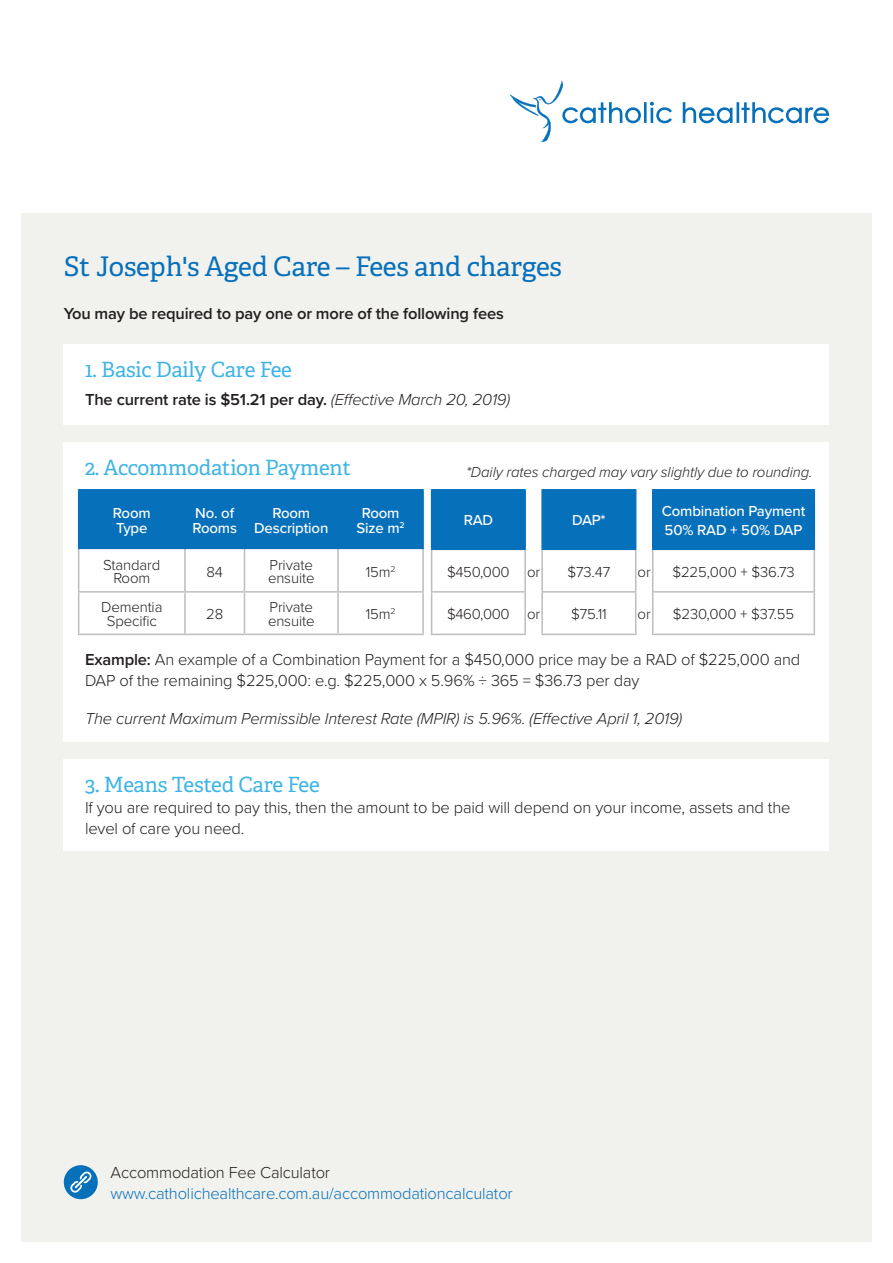
<style>
.page{position:relative;width:893px;height:1263px;background:#fff}
.page>*{position:absolute;margin:0;border:0;box-sizing:border-box;transform-origin:0 0}
.Body_Copy{font:27px "Adelle PE";letter-spacing:-.01em;color:#0770ba}
.Header_L3_Aqua_Bold{font:21px "Adelle PE";letter-spacing:-.015em;color:#3fb4e4}
.Section_Header{font:300 16.5px/21px "Proxima Nova";letter-spacing:-.01em;color:#231f20}
.Section_Header-2{font:600 16.5px "Proxima Nova";letter-spacing:-.01em;color:#231f20}
.Section_Header-3{font:italic 300 16.5px "Proxima Nova";letter-spacing:-.01em;color:#231f20}
.Body_Copy_11_14{font:300 16.5px "Proxima Nova";letter-spacing:-.01em;color:#0770ba}
.Body_Copy_11_14-2{font:300 16.5px "Proxima Nova";letter-spacing:-.01em;color:#231f20}
.Body_Copy-2{font:300 15px/13.5px "Proxima Nova";letter-spacing:-.01em;color:#231f20;text-align:center}
.Section_Header-4{font:500 15px/15px "Proxima Nova";letter-spacing:-.01em;color:#fff}
.Body_Copy-3{font:italic 300 15px "Proxima Nova";letter-spacing:-.01em;color:#231f20}
.Section_Header-5{font:300 15px "Proxima Nova";letter-spacing:-.01em;color:#231f20}
.s1{font-weight:300;font-style:italic}
.s2{font-weight:600}
</style>
<div class="page">
<div style="left:21px;top:213px;width:851px;height:1029px;background:#f1f1ee"></div>
<svg style="left:510px;top:81px;width:162px;height:61px"></svg>
<svg style="left:683px;top:102px;width:146px;height:21px"></svg>
<div style="left:64px;top:1165px;width:34px;height:34px;background:#0770ba;border-radius:50%"></div>
<svg style="left:70px;top:1171px;width:21px;height:21px"></svg>
<div style="left:64px;top:344px;width:765px;height:81px;background:#fff"></div>
<div style="left:64px;top:759px;width:765px;height:91px;background:#fff"></div>
<div style="left:64px;top:442px;width:765px;height:300px;background:#fff"></div>
<div style="left:79px;top:490px;width:735px;height:59px;background:#0770ba"></div>
<svg style="left:79px;top:549px;width:735px;height:85px"></svg>
<hr style="left:78px;top:549px;width:1px;height:42px;background:#bcbdc0">
<hr style="left:184px;top:549px;width:2px;height:42px;background:#bcbdc0">
<hr style="left:244px;top:549px;width:1px;height:42px;background:#bcbdc0">
<hr style="left:337px;top:549px;width:2px;height:42px;background:#bcbdc0">
<hr style="left:422px;top:549px;width:2px;height:42px;background:#bcbdc0">
<hr style="left:78px;top:591px;width:107px;height:2px;background:#bcbdc0">
<hr style="left:78px;top:593px;width:1px;height:41px;background:#bcbdc0">
<hr style="left:185px;top:591px;width:59px;height:2px;background:#bcbdc0">
<hr style="left:184px;top:593px;width:2px;height:41px;background:#bcbdc0">
<hr style="left:244px;top:591px;width:94px;height:2px;background:#bcbdc0">
<hr style="left:244px;top:593px;width:1px;height:41px;background:#bcbdc0">
<hr style="left:338px;top:591px;width:86px;height:2px;background:#bcbdc0">
<hr style="left:337px;top:593px;width:2px;height:41px;background:#bcbdc0">
<hr style="left:422px;top:593px;width:2px;height:41px;background:#bcbdc0">
<hr style="left:78px;top:634px;width:107px;height:1px;background:#bcbdc0">
<hr style="left:185px;top:634px;width:59px;height:1px;background:#bcbdc0">
<hr style="left:244px;top:634px;width:94px;height:1px;background:#bcbdc0">
<hr style="left:338px;top:634px;width:86px;height:1px;background:#bcbdc0">
<hr style="left:541px;top:550px;width:2px;height:41px;background:#bcbdc0">
<hr style="left:635px;top:550px;width:1px;height:41px;background:#bcbdc0">
<hr style="left:541px;top:591px;width:95px;height:2px;background:#bcbdc0">
<hr style="left:541px;top:593px;width:2px;height:41px;background:#bcbdc0">
<hr style="left:635px;top:593px;width:1px;height:41px;background:#bcbdc0">
<hr style="left:541px;top:634px;width:95px;height:1px;background:#bcbdc0">
<hr style="left:431px;top:550px;width:1px;height:41px;background:#bcbdc0">
<hr style="left:524px;top:550px;width:2px;height:41px;background:#bcbdc0">
<hr style="left:431px;top:591px;width:95px;height:2px;background:#bcbdc0">
<hr style="left:431px;top:593px;width:1px;height:41px;background:#bcbdc0">
<hr style="left:524px;top:593px;width:2px;height:41px;background:#bcbdc0">
<hr style="left:431px;top:634px;width:95px;height:1px;background:#bcbdc0">
<hr style="left:652px;top:550px;width:1px;height:41px;background:#bcbdc0">
<hr style="left:814px;top:550px;width:1px;height:41px;background:#bcbdc0">
<hr style="left:652px;top:591px;width:163px;height:2px;background:#bcbdc0">
<hr style="left:652px;top:593px;width:1px;height:41px;background:#bcbdc0">
<hr style="left:814px;top:593px;width:1px;height:41px;background:#bcbdc0">
<hr style="left:652px;top:634px;width:163px;height:1px;background:#bcbdc0">
<hr style="left:78px;top:490px;width:1px;height:59px;background:#0770ba">
<hr style="left:78px;top:489px;width:107px;height:1px;background:#0770ba">
<hr style="left:184px;top:490px;width:2px;height:59px;background:#0770ba">
<hr style="left:185px;top:489px;width:59px;height:1px;background:#0770ba">
<hr style="left:244px;top:489px;width:94px;height:1px;background:#0770ba">
<hr style="left:338px;top:489px;width:86px;height:1px;background:#0770ba">
<hr style="left:244px;top:490px;width:1px;height:59px;background:#0770ba">
<hr style="left:337px;top:490px;width:2px;height:59px;background:#0770ba">
<hr style="left:422px;top:490px;width:2px;height:59px;background:#0770ba">
<hr style="left:431px;top:489px;width:95px;height:1px;background:#0770ba">
<hr style="left:541px;top:489px;width:95px;height:1px;background:#0770ba">
<hr style="left:652px;top:489px;width:163px;height:1px;background:#0770ba">
<hr style="left:431px;top:549px;width:95px;height:1px;background:#0770ba">
<hr style="left:541px;top:549px;width:95px;height:1px;background:#0770ba">
<hr style="left:652px;top:549px;width:163px;height:1px;background:#0770ba">
<hr style="left:652px;top:490px;width:1px;height:59px;background:#0770ba">
<hr style="left:814px;top:490px;width:1px;height:59px;background:#0770ba">
<hr style="left:541px;top:490px;width:2px;height:59px;background:#0770ba">
<hr style="left:635px;top:490px;width:1px;height:59px;background:#0770ba">
<hr style="left:431px;top:490px;width:1px;height:59px;background:#0770ba">
<hr style="left:524px;top:490px;width:2px;height:59px;background:#0770ba">
<p class="Body_Copy" style="left:64px;top:246px;width:500px">St Joseph's Aged Care – Fees and charges</p>
<p class="Section_Header-2" style="left:64px;top:301px;width:442px">You may be required to pay one or more of the following fees</p>
<p class="Header_L3_Aqua_Bold" style="left:85px;top:355px;width:208px">1. Basic Daily Care Fee</p>
<p class="Section_Header-2" style="left:85px;top:388px;width:427px">The current rate is $51.21 per day. <span class="s1">(Effective March 20, 2019)</span></p>
<p class="Header_L3_Aqua_Bold" style="left:85px;top:452px;width:268px">2. Accommodation Payment</p>
<p class="Body_Copy-3" style="left:466px;top:461px;width:348px">*Daily rates charged may vary slightly due to rounding.</p>
<p class="Section_Header-4" style="left:113px;top:505px;width:39px">Room</p>
<p class="Section_Header-4" style="left:116px;top:520px;width:33px">Type</p>
<p class="Section_Header-4" style="left:192px;top:505px;width:46px">No. of<br>Rooms</p>
<p class="Section_Header-4" style="left:254px;top:505px;width:76px;text-align:center">Room<br>Description</p>
<p class="Section_Header-4" style="left:356px;top:505px;width:50px;text-align:center">Room<br>Size m<sup>2</sup></p>
<p class="Section_Header-4" style="left:464px;top:512px;width:31px">RAD</p>
<p class="Section_Header-4" style="left:572px;top:512px;width:35px">DAP*</p>
<p class="Section_Header-4" style="left:662px;top:500px;width:145px;line-height:19.5px">Combination Payment<br>50% RAD + 50% DAP</p>
<p class="Body_Copy-2" style="left:103px;top:557px;width:59px">Standard<br>Room</p>
<p class="Body_Copy-2" style="left:206px;top:564px;width:18px">84</p>
<p class="Body_Copy-2" style="left:268px;top:557px;width:48px;text-align:left">Private ensuite</p>
<p class="Body_Copy-2" style="left:366px;top:564px;width:31px">15m<sup>2</sup></p>
<p class="Body_Copy-2" style="left:447px;top:564px;width:64px">$450,000</p>
<p class="Body_Copy-2" style="left:527px;top:564px;width:15px">or</p>
<p class="Body_Copy-2" style="left:568px;top:564px;width:44px">$73.47</p>
<p class="Section_Header-5" style="left:638px;top:560px;width:15px">or</p>
<p class="Section_Header-5" style="left:672px;top:560px;width:124px">$225,000 + $36.73</p>
<p class="Body_Copy-2" style="left:101px;top:600px;width:63px">Dementia<br>Specific</p>
<p class="Body_Copy-2" style="left:206px;top:606px;width:19px">28</p>
<p class="Body_Copy-2" style="left:268px;top:600px;width:48px;text-align:left">Private ensuite</p>
<p class="Body_Copy-2" style="left:366px;top:606px;width:31px">15m<sup>2</sup></p>
<p class="Body_Copy-2" style="left:447px;top:606px;width:64px">$460,000</p>
<p class="Body_Copy-2" style="left:527px;top:606px;width:15px">or</p>
<p class="Body_Copy-2" style="left:571px;top:606px;width:37px">$75.11</p>
<p class="Body_Copy-2" style="left:638px;top:606px;width:15px">or</p>
<p class="Section_Header-5" style="left:673px;top:603px;width:123px">$230,000 + $37.55</p>
<p class="Section_Header" style="left:85px;top:648px;width:717px"><span class="s2">Example:</span> An example of a Combination Payment for a $450,000 price may be a RAD of $225,000 and<br>DAP of the remaining $225,000: e.g. $225,000 x 5.96% ÷ 365 = $36.73 per day</p>
<p class="Section_Header-3" style="left:85px;top:706px;width:599px">The current Maximum Permissible Interest Rate (MPIR) is 5.96%. (Effective April 1, 2019)</p>
<p class="Header_L3_Aqua_Bold" style="left:85px;top:769px;width:236px">3. Means Tested Care Fee</p>
<p class="Section_Header" style="left:85px;top:796px;width:707px">If you are required to pay this, then the amount to be paid will depend on your income, assets and the level of care you need.</p>
<p class="Body_Copy_11_14-2" style="left:111px;top:1160px;width:221px">Accommodation Fee Calculator</p>
<p class="Body_Copy_11_14" style="left:111px;top:1181px;width:404px">www.catholichealthcare.com.au/accommodationcalculator</p>
</div>
